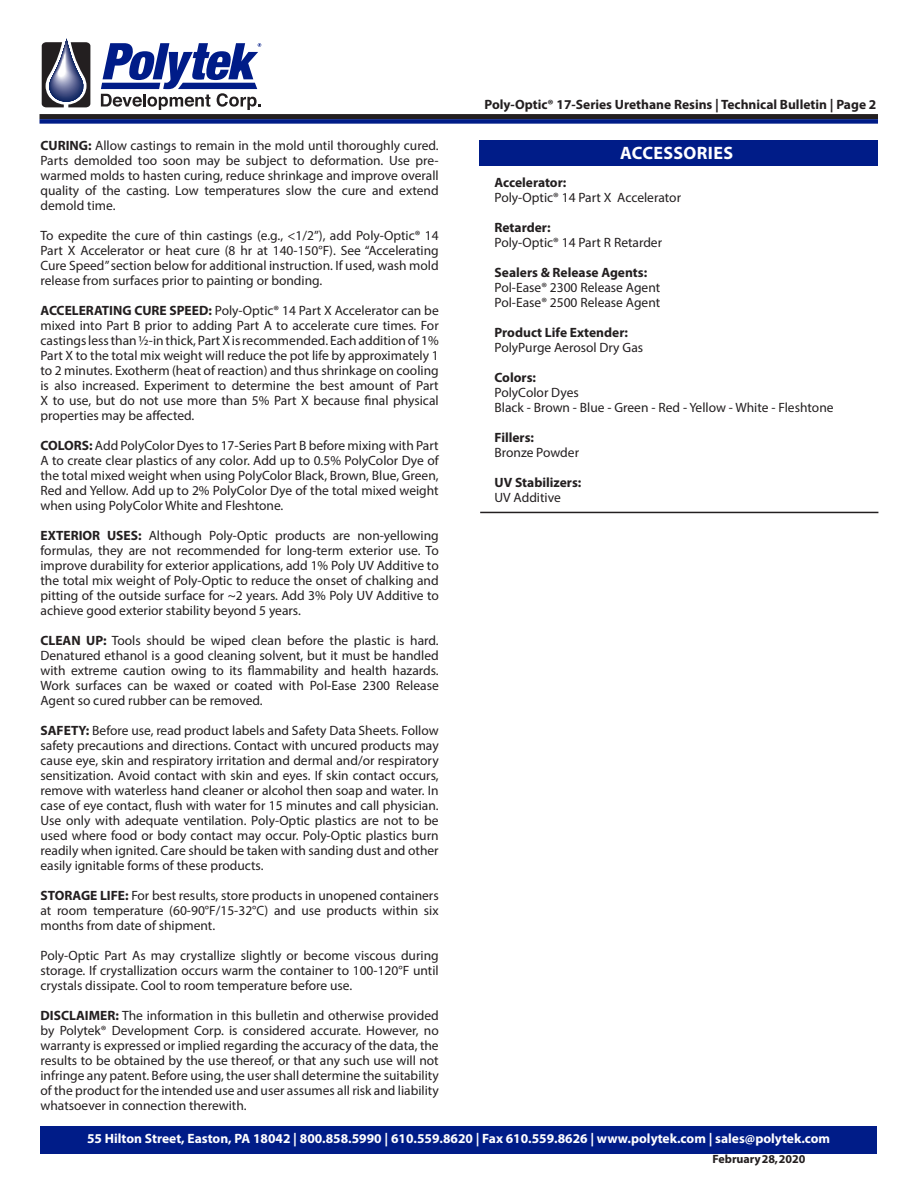
<style>
.page{position:relative;width:918px;height:1188px;background:#fff}
.page>*{position:absolute;margin:0;border:0;box-sizing:border-box;transform-origin:0 0}
.t1{font:700 18px "Myriad Pro";letter-spacing:.02em;color:#fff}
.t2{font:13.5px/15px "Myriad Pro";color:#231f20;text-align:justify}
.t3{font:700 13.5px "Myriad Pro";color:#231f20}
.t4{font:700 13.5px "Myriad Pro";color:#fff}
.t5{font:700 12px "Myriad Pro";color:#231f20}
.s1{font-weight:700}
</style>
<div class="page">
<div style="left:480px;top:140px;width:398px;height:26px;background:#001c88"></div>
<div style="left:40px;top:1126px;width:838px;height:28px;background:#001c88"></div>
<svg style="left:101px;top:43px;width:160px;height:67px"></svg>
<svg style="left:42px;top:38px;width:48px;height:69px"></svg>
<div style="left:40px;top:114px;width:838px;height:5px;border:3px solid #231f20"></div>
<div style="left:40px;top:119px;width:838px;height:5px;background:#001c88"></div>
<hr style="left:480px;top:512px;width:398px;height:1px;background:#231f20">
<p class="t2" style="left:40px;top:138px;width:400px"><span class="s1">CURING:</span> Allow castings to remain in the mold until thoroughly cured.<br>Parts demolded too soon may be subject to deformation. Use pre&shy;warmed molds to hasten curing, reduce shrinkage and improve overall quality of the casting. Low temperatures slow the cure and extend demold time.</p>
<p class="t2" style="left:40px;top:228px;width:400px">To expedite the cure of thin castings (e.g., &lt;1/2”), add Poly-Optic® 14<br>Part X Accelerator or heat cure (8 hr at 140-150°F). See “Accelerating Cure Speed” section below for additional instruction. If used, wash mold release from surfaces prior to painting or bonding.</p>
<p class="t2" style="left:40px;top:303px;width:400px"><span class="s1">ACCELERATING CURE SPEED:</span> Poly-Optic® 14 Part X Accelerator can be mixed into Part B prior to adding Part A to accelerate cure times. For castings less than ½-in thick, Part X is recommended. Each addition of 1% Part X to the total mix weight will reduce the pot life by approximately 1 to 2 minutes. Exotherm (heat of reaction) and thus shrinkage on cooling is also increased. Experiment to determine the best amount of Part X to use, but do not use more than 5% Part X because final physical properties may be affected.</p>
<p class="t2" style="left:40px;top:438px;width:400px"><span class="s1">COLORS:</span> Add PolyColor Dyes to 17-Series Part B before mixing with Part A to create clear plastics of any color. Add up to 0.5% PolyColor Dye of the total mixed weight when using PolyColor Black, Brown, Blue, Green, Red and Yellow. Add up to 2% PolyColor Dye of the total mixed weight when using PolyColor White and Fleshtone.</p>
<p class="t2" style="left:40px;top:528px;width:400px"><span class="s1">EXTERIOR USES:</span> Although Poly-Optic products are non-yellowing formulas, they are not recommended for long-term exterior use. To improve durability for exterior applications, add 1% Poly UV Additive to the total mix weight of Poly-Optic to reduce the onset of chalking and pitting of the outside surface for ~2 years. Add 3% Poly UV Additive to achieve good exterior stability beyond 5 years.</p>
<p class="t2" style="left:40px;top:633px;width:400px"><span class="s1">CLEAN UP:</span> Tools should be wiped clean before the plastic is hard.<br>Denatured ethanol is a good cleaning solvent, but it must be handled with extreme caution owing to its flammability and health hazards.<br>Work surfaces can be waxed or coated with Pol-Ease 2300 Release Agent so cured rubber can be removed.</p>
<p class="t2" style="left:40px;top:723px;width:400px"><span class="s1">SAFETY:</span> Before use, read product labels and Safety Data Sheets. Follow safety precautions and directions. Contact with uncured products may cause eye, skin and respiratory irritation and dermal and/or respiratory sensitization. Avoid contact with skin and eyes. If skin contact occurs, remove with waterless hand cleaner or alcohol then soap and water. In case of eye contact, flush with water for 15 minutes and call physician.<br>Use only with adequate ventilation. Poly-Optic plastics are not to be used where food or body contact may occur. Poly-Optic plastics burn readily when ignited. Care should be taken with sanding dust and other easily ignitable forms of these products.</p>
<p class="t2" style="left:40px;top:888px;width:400px"><span class="s1">STORAGE LIFE:</span> For best results, store products in unopened containers at room temperature (60-90°F/15-32°C) and use products within six months from date of shipment.</p>
<p class="t2" style="left:40px;top:948px;width:400px">Poly-Optic Part As may crystallize slightly or become viscous during storage. If crystallization occurs warm the container to 100-120°F until crystals dissipate. Cool to room temperature before use.</p>
<p class="t2" style="left:40px;top:1008px;width:400px"><span class="s1">DISCLAIMER:</span> The information in this bulletin and otherwise provided by Polytek® Development Corp. is considered accurate. However, no warranty is expressed or implied regarding the accuracy of the data, the results to be obtained by the use thereof, or that any such use will not infringe any patent. Before using, the user shall determine the suitability of the product for the intended use and user assumes all risk and liability whatsoever in connection therewith.</p>
<p class="t3" style="left:485px;top:96px;width:393px">Poly-Optic® 17-Series Urethane Resins | Technical Bulletin | Page 2</p>
<p class="t1" style="left:620px;top:141px;width:114px">ACCESSORIES</p>
<p class="t3" style="left:495px;top:173px;width:73px">Accelerator:</p>
<p class="t2" style="left:495px;top:189px;width:188px">Poly-Optic® 14 Part X Accelerator</p>
<p class="t3" style="left:495px;top:218px;width:57px">Retarder:</p>
<p class="t2" style="left:495px;top:234px;width:169px">Poly-Optic® 14 Part R Retarder</p>
<p class="t3" style="left:495px;top:263px;width:154px">Sealers &amp; Release Agents:</p>
<p class="t2" style="left:495px;top:279px;width:167px">Pol-Ease® 2300 Release Agent</p>
<p class="t2" style="left:495px;top:294px;width:167px">Pol-Ease® 2500 Release Agent</p>
<p class="t3" style="left:495px;top:323px;width:135px">Product Life Extender:</p>
<p class="t2" style="left:495px;top:339px;width:150px">PolyPurge Aerosol Dry Gas</p>
<p class="t3" style="left:495px;top:368px;width:43px">Colors:</p>
<p class="t2" style="left:495px;top:384px;width:86px">PolyColor Dyes</p>
<p class="t2" style="left:495px;top:399px;width:341px">Black - Brown - Blue - Green - Red - Yellow - White - Fleshtone</p>
<p class="t3" style="left:495px;top:428px;width:41px">Fillers:</p>
<p class="t2" style="left:495px;top:444px;width:86px">Bronze Powder</p>
<p class="t3" style="left:495px;top:473px;width:88px">UV Stabilizers:</p>
<p class="t2" style="left:495px;top:489px;width:68px">UV Additive</p>
<p class="t4" style="left:87px;top:1129px;width:745px">55 Hilton Street, Easton, PA 18042 | 800.858.5990 | 610.559.8620 | Fax 610.559.8626 | www.polytek.com | sales@polytek.com</p>
<p class="t5" style="left:712px;top:1151px;width:94px">February 28, 2020</p>
</div>
